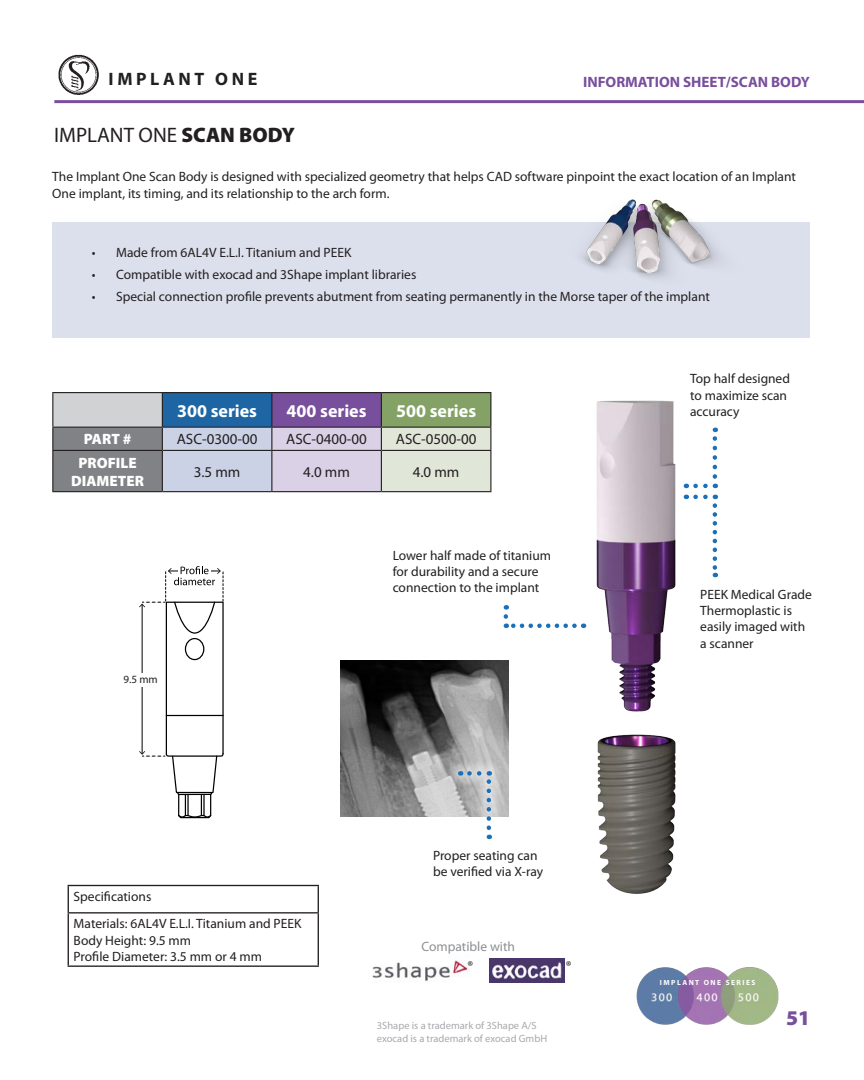
<style>
.page{position:relative;width:864px;height:1080px;background:#fff}
.page>*{position:absolute;margin:0;border:0;box-sizing:border-box;transform-origin:0 0}
.t1{font:21px "Myriad Pro";color:#231f20}
.t2{font:900 21px "Myriad Pro";color:#784f9c}
.t3{font:700 18px "Myriad Pro";color:#fff}
.t4{font:700 18px "Myriad Pro";letter-spacing:.2em;color:#231f20}
.t5{font:18px "Minion Pro";color:#231f20}
.t6{font:15px "Myriad Pro";color:#231f20}
.t7{font:700 15px "Myriad Pro";color:#784f9c}
.t8{font:900 15px "Myriad Pro";color:#fff}
.t9{font:13.5px/16.2px "Myriad Pro";color:#231f20}
.t10{font:13.5px "Myriad Pro";color:#8d8f92}
.t11{font:11.1px "Myriad Pro";color:#231f20}
.t12{font:10.5px "Myriad Pro";color:#a8a9ad}
.t13{font:700 7.35px "Myriad Pro";letter-spacing:.2em;color:#fff}
.s1{font-weight:900}
</style>
<div class="page">
<img style="left:54px;top:49px;width:49px;height:49px;border-radius:24px">
<hr style="left:54px;top:100px;width:810px;height:3px;background:#784f9c">
<img style="left:636px;top:967px;width:143px;height:58px">
<div style="left:52px;top:222px;width:758px;height:116px;background:#dce0ec"></div>
<hr style="left:68px;top:885px;width:251px;height:1px;background:#231f20">
<svg style="left:68px;top:886px;width:1px;height:26px"></svg>
<svg style="left:318px;top:886px;width:1px;height:26px"></svg>
<hr style="left:68px;top:912px;width:251px;height:2px;background:#231f20">
<hr style="left:68px;top:914px;width:1px;height:51px;background:#231f20">
<hr style="left:318px;top:914px;width:1px;height:51px;background:#231f20">
<hr style="left:68px;top:965px;width:251px;height:2px;background:#231f20">
<svg style="left:696px;top:495px;width:20px;height:4px"></svg>
<svg style="left:713px;top:506px;width:4px;height:71px"></svg>
<svg style="left:696px;top:484px;width:20px;height:4px"></svg>
<svg style="left:713px;top:428px;width:4px;height:49px"></svg>
<svg style="left:506px;top:624px;width:69px;height:4px"></svg>
<svg style="left:504px;top:605px;width:4px;height:12px"></svg>
<div style="left:166px;top:602px;width:58px;height:152px;border:1px solid #000"></div>
<hr style="left:166px;top:715px;width:57px;height:1px;background:#000">
<div style="left:185px;top:638px;width:19px;height:22px;border:1px solid #000;border-radius:50%"></div>
<hr style="left:142px;top:604px;width:1px;height:150px;background:#000">
<div style="left:121px;top:673px;width:33px;height:13px;background:#fff"></div>
<svg style="left:139px;top:566px;width:85px;height:68px"></svg>
<svg style="left:139px;top:751px;width:85px;height:68px"></svg>
<div style="left:53px;top:393px;width:109px;height:34px;background:#d1d2d4"></div>
<div style="left:162px;top:393px;width:110px;height:34px;background:#1d66a3"></div>
<div style="left:272px;top:393px;width:109px;height:34px;background:#784f9c"></div>
<div style="left:381px;top:393px;width:110px;height:34px;background:#85a266"></div>
<hr style="left:52px;top:392px;width:110px;height:1px;background:#231f20">
<hr style="left:52px;top:393px;width:1px;height:34px;background:#231f20">
<hr style="left:162px;top:392px;width:110px;height:1px;background:#231f20">
<hr style="left:162px;top:393px;width:1px;height:34px;background:#231f20">
<hr style="left:272px;top:392px;width:109px;height:1px;background:#231f20">
<hr style="left:271px;top:393px;width:1px;height:34px;background:#231f20">
<hr style="left:381px;top:392px;width:110px;height:1px;background:#231f20">
<hr style="left:381px;top:393px;width:1px;height:34px;background:#231f20">
<hr style="left:490px;top:393px;width:1px;height:34px;background:#231f20">
<svg style="left:52px;top:427px;width:439px;height:64px;background:#bebfc6"></svg>
<hr style="left:52px;top:450px;width:110px;height:1px;background:#231f20">
<hr style="left:52px;top:451px;width:1px;height:40px;background:#231f20">
<hr style="left:162px;top:450px;width:110px;height:1px;background:#231f20">
<hr style="left:162px;top:451px;width:1px;height:40px;background:#231f20">
<hr style="left:272px;top:450px;width:109px;height:1px;background:#231f20">
<hr style="left:271px;top:451px;width:1px;height:40px;background:#231f20">
<hr style="left:381px;top:450px;width:110px;height:1px;background:#231f20">
<hr style="left:381px;top:451px;width:1px;height:40px;background:#231f20">
<hr style="left:490px;top:451px;width:1px;height:40px;background:#231f20">
<hr style="left:52px;top:491px;width:110px;height:1px;background:#231f20">
<hr style="left:162px;top:491px;width:110px;height:1px;background:#231f20">
<hr style="left:272px;top:491px;width:109px;height:1px;background:#231f20">
<hr style="left:381px;top:491px;width:110px;height:1px;background:#231f20">
<img style="left:372px;top:960px;width:96px;height:21px">
<img style="left:490px;top:959px;width:75px;height:24px">
<img style="left:576px;top:400px;width:113px;height:494px">
<img style="left:582px;top:199px;width:138px;height:79px">
<img style="left:340px;top:660px;width:168px;height:156px">
<svg style="left:447px;top:760px;width:55px;height:80px"></svg>
<svg style="left:487px;top:771px;width:4px;height:57px"></svg>
<svg style="left:460px;top:771px;width:19px;height:5px"></svg>
<p class="t4" style="left:109px;top:67px;width:150px">IMPLANT ONE</p>
<p class="t1" style="left:54px;top:122px;width:242px">IMPLANT ONE <span class="s1">SCAN BODY</span></p>
<p class="t7" style="left:583px;top:72px;width:228px">INFORMATION SHEET/SCAN BODY</p>
<p class="t9" style="left:52px;top:168px;width:745px">The Implant One Scan Body is designed with specialized geometry that helps CAD software pinpoint the exact location of an Implant<br>One implant, its timing, and its relationship to the arch form.</p>
<p class="t9" style="left:92px;top:244px;width:261px">• Made from 6AL4V E.L.I. Titanium and PEEK</p>
<p class="t9" style="left:92px;top:266px;width:326px">• Compatible with exocad and 3Shape implant libraries</p>
<p class="t9" style="left:92px;top:288px;width:620px">• Special connection profile prevents abutment from seating permanently in the Morse taper of the implant</p>
<p class="t3" style="left:177px;top:399px;width:82px">300 series</p>
<p class="t3" style="left:287px;top:399px;width:82px">400 series</p>
<p class="t3" style="left:396px;top:399px;width:82px">500 series</p>
<p class="t8" style="left:84px;top:431px;width:49px">PART #</p>
<p class="t6" style="left:177px;top:430px;width:82px">ASC-0300-00</p>
<p class="t6" style="left:286px;top:430px;width:82px">ASC-0400-00</p>
<p class="t6" style="left:396px;top:430px;width:82px">ASC-0500-00</p>
<p class="t8" style="left:79px;top:454px;width:60px">PROFILE</p>
<p class="t8" style="left:71px;top:472px;width:74px">DIAMETER</p>
<p class="t6" style="left:194px;top:462px;width:48px">3.5 mm</p>
<p class="t6" style="left:303px;top:462px;width:48px">4.0 mm</p>
<p class="t6" style="left:413px;top:462px;width:48px">4.0 mm</p>
<p class="t11" style="left:123px;top:672px;width:36px">9.5 mm</p>
<p class="t9" style="left:74px;top:888px;width:79px">Specifications</p>
<p class="t9" style="left:74px;top:916px;width:229px">Materials: 6AL4V E.L.I. Titanium and PEEK</p>
<p class="t9" style="left:74px;top:932px;width:119px">Body Height: 9.5 mm</p>
<p class="t9" style="left:74px;top:948px;width:190px">Profile Diameter: 3.5 mm or 4 mm</p>
<p class="t9" style="left:393px;top:547px;width:160px">Lower half made of titanium for durability and a secure connection to the implant</p>
<p class="t9" style="left:433px;top:847px;width:112px">Proper seating can be verified via X-ray</p>
<p class="t10" style="left:421px;top:938px;width:95px">Compatible with</p>
<p class="t5" style="left:468px;top:957px;width:7px">®</p>
<p class="t5" style="left:566px;top:957px;width:7px">®</p>
<p class="t12" style="left:377px;top:1019px;width:161px">3Shape is a trademark of 3Shape A/S</p>
<p class="t12" style="left:377px;top:1032px;width:172px">exocad is a trademark of exocad GmbH</p>
<p class="t9" style="left:690px;top:371px;width:101px">Top half designed to maximize scan accuracy</p>
<p class="t9" style="left:700px;top:586px;width:113px">PEEK Medical Grade<br>Thermoplastic is easily imaged with a scanner</p>
<p class="t13" style="left:660px;top:978px;width:97px">IMPLANT ONE SERIES</p>
<p class="t2" style="left:786px;top:1006px;width:26px">51</p>
</div>
